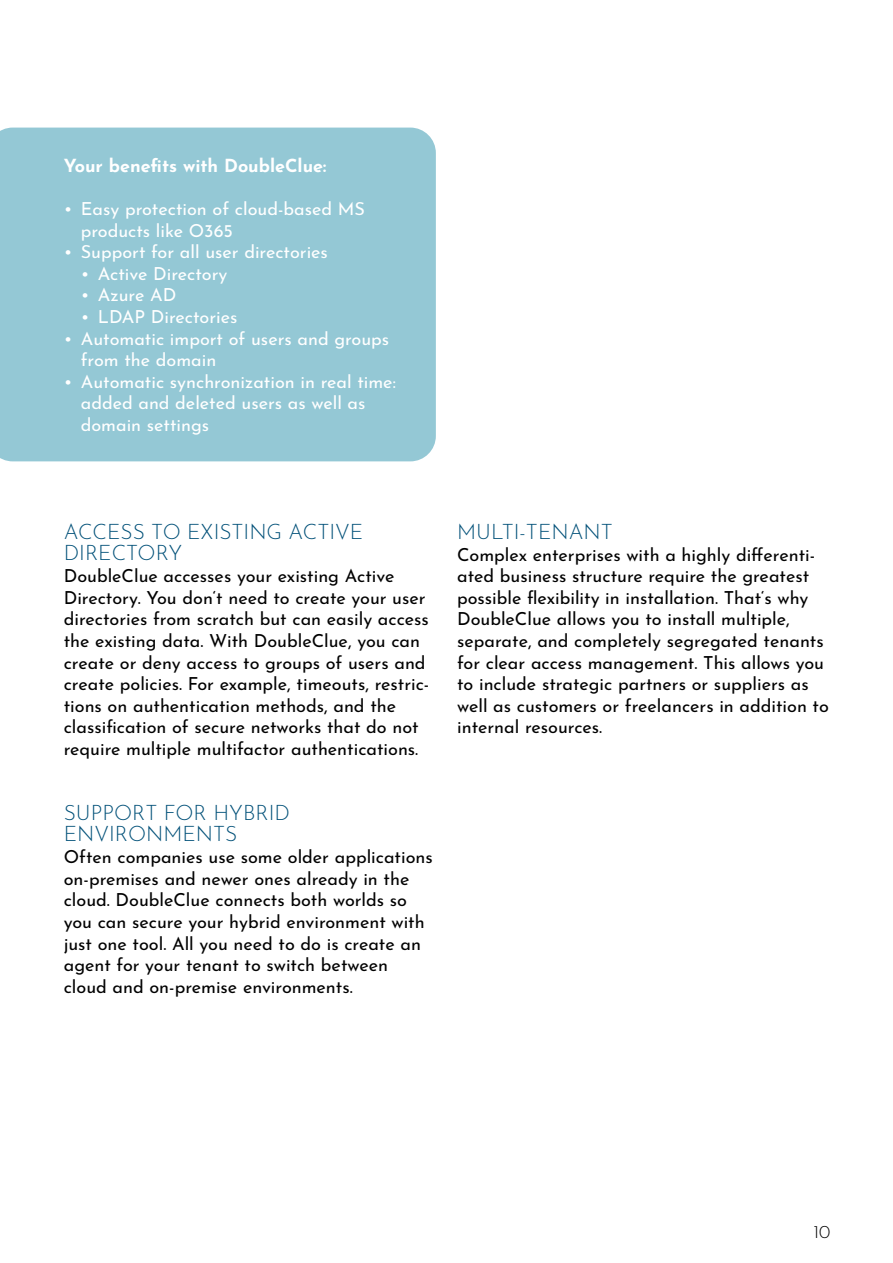
<style>
.page{position:relative;width:893px;height:1263px;background:#fff}
.page>*{position:absolute;margin:0;border:0;box-sizing:border-box;transform-origin:0 0}
.Zwischenüberschrift{font:300 21px/21px "Josefin Sans";color:#005078}
.Text-Block_DC{font:300 21px/21.6px "Josefin Sans";color:#005078}
.Text-Block_DC-2{font:18px/21.6px "Josefin Sans";color:#000}
.t1{font:18px/21.6px "Josefin Sans";color:#fff}
.t2{font:700 18px "Josefin Sans";color:#fff}
.t3{font:300 18px "Josefin Sans";color:#000}
</style>
<div class="page">
<div style="left:0;top:128px;width:436px;height:333px;background:#94c8d5"></div>
<p class="t2" style="left:64px;top:149px;width:264px">Your benefits with DoubleClue:</p>
<p class="t1" style="left:81px;top:196px;width:286px;text-indent:-17px">• Easy protection of cloud-based MS products like O365</p>
<p class="t1" style="left:64px;top:239px;width:266px">• Support for all user directories</p>
<p class="t1" style="left:81px;top:260px;width:148px">• Active Directory</p>
<p class="t1" style="left:81px;top:282px;width:97px">• Azure AD</p>
<p class="t1" style="left:81px;top:304px;width:158px">• LDAP Directories</p>
<p class="t1" style="left:81px;top:325px;width:310px;text-indent:-17px">• Automatic import of users and groups from the domain</p>
<p class="t1" style="left:81px;top:368px;width:317px;text-indent:-17px">• Automatic synchronization in real time: added and deleted users as well as domain settings</p>
<p class="Zwischenüberschrift" style="left:64px;top:519px;width:301px">ACCESS TO EXISTING ACTIVE<br>DIRECTORY</p>
<p class="Text-Block_DC-2" style="left:64px;top:563px;width:367px">DoubleClue accesses your existing Active Directory. You don‘t need to create your user directories from scratch but can easily access the existing data. With DoubleClue, you can create or deny access to groups of users and create policies. For example, timeouts, restric&shy;tions on authentication methods, and the classification of secure networks that do not require multiple multifactor authentications.</p>
<p class="Text-Block_DC" style="left:64px;top:800px;width:228px">SUPPORT FOR HYBRID<br>ENVIRONMENTS</p>
<p class="Text-Block_DC-2" style="left:64px;top:844px;width:371px">Often companies use some older applications on-premises and newer ones already in the cloud. DoubleClue connects both worlds so you can secure your hybrid environment with just one tool. All you need to do is create an agent for your tenant to switch between cloud and on-premise environments.</p>
<p class="Zwischenüberschrift" style="left:457px;top:519px;width:157px">MULTI-TENANT</p>
<p class="Text-Block_DC-2" style="left:457px;top:541px;width:373px">Complex enterprises with a highly differenti&shy;ated business structure require the greatest possible flexibility in installation. That‘s why DoubleClue allows you to install multiple, separate, and completely segregated tenants for clear access management. This allows you to include strategic partners or suppliers as well as customers or freelancers in addition to internal resources.</p>
<p class="t3" style="left:813px;top:1217px;width:18px">10</p>
</div>
